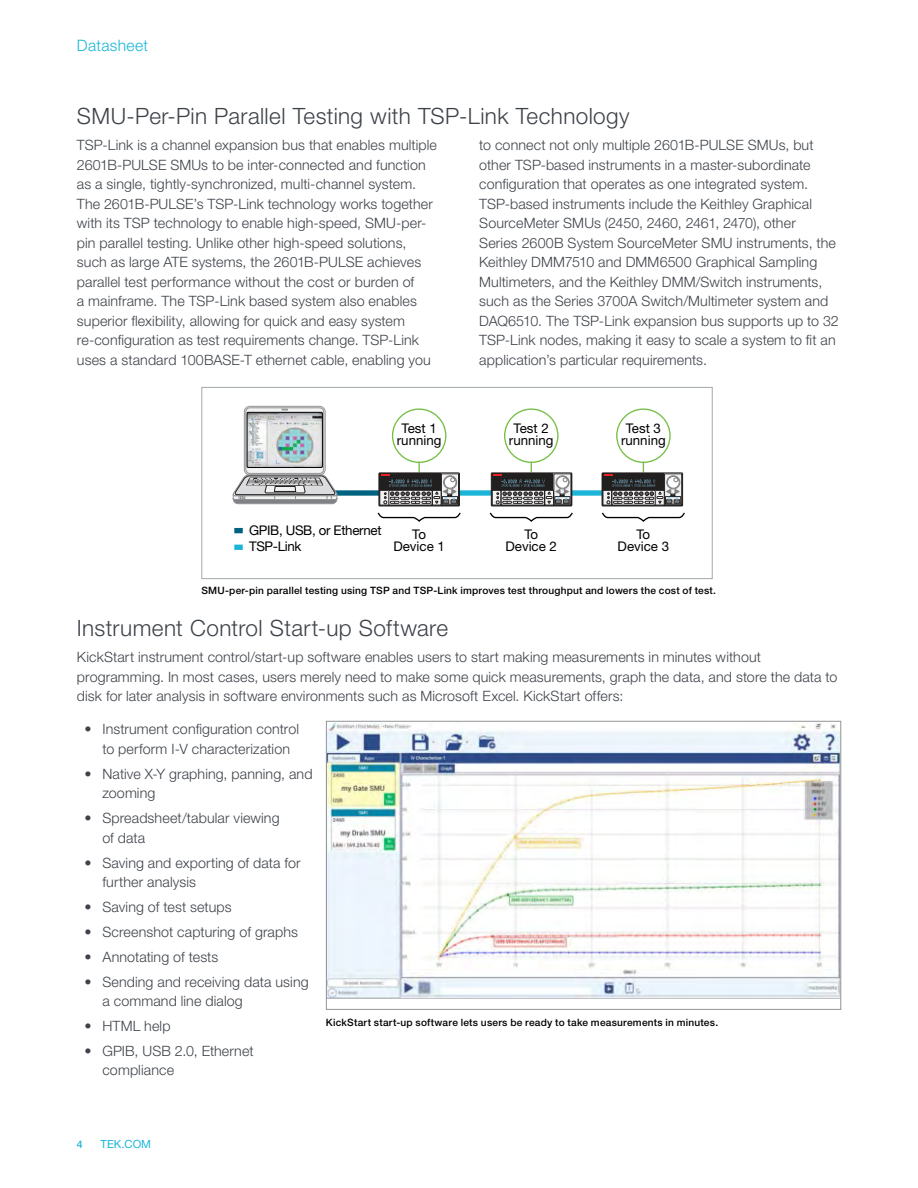
<style>
.page{position:relative;width:918px;height:1188px;background:#fff}
.page>*{position:absolute;margin:0;border:0;box-sizing:border-box;transform-origin:0 0}
.t1{font:300 22.5px "Helvetica Neue LT Std";letter-spacing:.015em;color:#3e434a}
.t2{font:300 15.75px "Helvetica Neue LT Std";letter-spacing:.02em;color:#1cb5d8}
.t3{font:300 14.25px/19.5px "Helvetica Neue LT Std";letter-spacing:.01em;color:#3e434a}
.t4{font:13.35px/12px "Helvetica Neue";color:#000;text-align:center}
.t5{font:13.35px/16px "Helvetica Neue";letter-spacing:-.025em;color:#000}
.t6{font:11.25px "Helvetica Neue LT Std";color:#1cb5d8}
.t7{font:500 10.5px "Helvetica Neue LT Std";color:#1cb5d8}
.t8{font:500 10.2px "Helvetica Neue LT Std";letter-spacing:.02em;color:#000}
</style>
<div class="page">
<img style="left:328px;top:723px;width:511px;height:276px">
<div style="left:326px;top:721px;width:515px;height:289px;border:1px solid #939598"></div>
<div style="left:331px;top:490px;width:54px;height:6px;background:#006281"></div>
<div style="left:449px;top:490px;width:161px;height:6px;background:#1cb5d8"></div>
<div style="left:234px;top:528px;width:9px;height:5px;background:#006281"></div>
<div style="left:234px;top:545px;width:9px;height:5px;background:#1cb5d8"></div>
<div style="left:244px;top:406px;width:81px;height:69px;border:1px solid #929396;border-radius:6px"></div>
<div style="left:246px;top:408px;width:78px;height:65px;background:linear-gradient(to right,#f1f1f1,#f1f1f1);border-radius:4px"></div>
<div style="left:246px;top:408px;width:78px;height:66px;border:1px solid #929396;border-radius:4px"></div>
<svg style="left:233px;top:474px;width:105px;height:30px"></svg>
<img style="left:249px;top:414px;width:72px;height:52px">
<div style="left:247px;top:412px;width:76px;height:56px;border:1px solid #000"></div>
<div style="left:392px;top:408px;width:54px;height:55px;border:1px solid #73bf44;border-radius:50%"></div>
<svg style="left:377px;top:512px;width:84px;height:10px"></svg>
<div style="left:504px;top:408px;width:55px;height:55px;border:1px solid #73bf44;border-radius:50%"></div>
<svg style="left:489px;top:512px;width:84px;height:10px"></svg>
<div style="left:616px;top:408px;width:55px;height:55px;border:1px solid #73bf44;border-radius:50%"></div>
<svg style="left:602px;top:512px;width:83px;height:10px"></svg>
<div style="left:379px;top:473px;width:80px;height:33px;border:1px solid #221f1f"></div>
<div style="left:441px;top:474px;width:18px;height:31px;border:1px solid #221f1f"></div>
<div style="left:442px;top:496px;width:16px;height:8px;border:1px solid #221f1f"></div>
<svg style="left:379px;top:462px;width:78px;height:43px"></svg>
<div style="left:491px;top:473px;width:81px;height:33px;border:1px solid #221f1f"></div>
<div style="left:492px;top:473px;width:79px;height:33px;border:1px solid #221f1f"></div>
<div style="left:554px;top:474px;width:17px;height:31px;border:1px solid #221f1f"></div>
<div style="left:555px;top:496px;width:15px;height:8px;border:1px solid #221f1f"></div>
<svg style="left:492px;top:462px;width:77px;height:43px"></svg>
<div style="left:602px;top:473px;width:80px;height:33px;border:1px solid #221f1f"></div>
<div style="left:664px;top:474px;width:18px;height:31px;border:1px solid #221f1f"></div>
<div style="left:665px;top:496px;width:16px;height:8px;border:1px solid #221f1f"></div>
<svg style="left:603px;top:462px;width:77px;height:43px"></svg>
<div style="left:201px;top:387px;width:512px;height:192px;border:1px solid #a2a8ac"></div>
<p class="t2" style="left:77px;top:36px;width:73px">Datasheet</p>
<h1 class="t1" style="left:77px;top:102px;width:554px">SMU-Per-Pin Parallel Testing with TSP-Link Technology</h1>
<p class="t3" style="left:77px;top:135px;width:361px">TSP-Link is a channel expansion bus that enables multiple 2601B-PULSE SMUs to be inter-connected and function as a single, tightly-synchronized, multi-channel system.<br>The 2601B-PULSE’s TSP-Link technology works together with its TSP technology to enable high-speed, SMU-per&shy;pin parallel testing. Unlike other high-speed solutions, such as large ATE systems, the 2601B-PULSE achieves parallel test performance without the cost or burden of<br>a mainframe. The TSP-Link based system also enables superior flexibility, allowing for quick and easy system re-configuration as test requirements change. TSP-Link uses a standard 100BASE-T ethernet cable, enabling you</p>
<p class="t3" style="left:479px;top:135px;width:361px">to connect not only multiple 2601B-PULSE SMUs, but other TSP-based instruments in a master-subordinate configuration that operates as one integrated system.<br>TSP-based instruments include the Keithley Graphical SourceMeter SMUs (2450, 2460, 2461, 2470), other<br>Series 2600B System SourceMeter SMU instruments, the Keithley DMM7510 and DMM6500 Graphical Sampling Multimeters, and the Keithley DMM/Switch instruments, such as the Series 3700A Switch/Multimeter system and DAQ6510. The TSP-Link expansion bus supports up to 32<br>TSP-Link nodes, making it easy to scale a system to fit an application’s particular requirements.</p>
<p class="t4" style="left:397px;top:422px;width:46px">Test 1 running</p>
<p class="t4" style="left:509px;top:422px;width:46px">Test 2 running</p>
<p class="t4" style="left:621px;top:422px;width:46px">Test 3 running</p>
<p class="t5" style="left:249px;top:522px;width:134px">GPIB, USB, or Ethernet<br>TSP-Link</p>
<p class="t4" style="left:618px;top:528px;width:53px">To<br>Device 3</p>
<p class="t8" style="left:201px;top:584px;width:516px">SMU-per-pin parallel testing using TSP and TSP-Link improves test throughput and lowers the cost of test.</p>
<p class="t4" style="left:393px;top:528px;width:53px">To<br>Device 1</p>
<p class="t4" style="left:506px;top:528px;width:53px">To<br>Device 2</p>
<h1 class="t1" style="left:77px;top:614px;width:373px">Instrument Control Start-up Software</h1>
<p class="t3" style="left:77px;top:647px;width:762px">KickStart instrument control/start-up software enables users to start making measurements in minutes without programming. In most cases, users merely need to make some quick measurements, graph the data, and store the data to disk for later analysis in software environments such as Microsoft Excel. KickStart offers:</p>
<p class="t3" style="left:102px;top:719px;width:198px;text-indent:-18px">• Instrument configuration control to perform I-V characterization</p>
<p class="t3" style="left:102px;top:764px;width:212px;text-indent:-18px">• Native X-Y graphing, panning, and zooming</p>
<p class="t3" style="left:102px;top:808px;width:179px;text-indent:-18px">• Spreadsheet/tabular viewing of data</p>
<p class="t3" style="left:102px;top:852px;width:200px;text-indent:-18px">• Saving and exporting of data for further analysis</p>
<p class="t3" style="left:84px;top:897px;width:149px">• Saving of test setups</p>
<p class="t3" style="left:84px;top:922px;width:215px">• Screenshot capturing of graphs</p>
<p class="t3" style="left:84px;top:947px;width:135px">• Annotating of tests</p>
<p class="t3" style="left:102px;top:972px;width:208px;text-indent:-18px">• Sending and receiving data using a command line dialog</p>
<p class="t3" style="left:84px;top:1016px;width:88px">• HTML help</p>
<p class="t3" style="left:102px;top:1041px;width:153px;text-indent:-18px">• GPIB, USB 2.0, Ethernet compliance</p>
<p class="t8" style="left:326px;top:1016px;width:394px">KickStart start-up software lets users be ready to take measurements in minutes.</p>
<p class="t7" style="left:77px;top:1138px;width:7px">4</p>
<p class="t6" style="left:101px;top:1138px;width:52px">TEK.COM</p>
</div>
